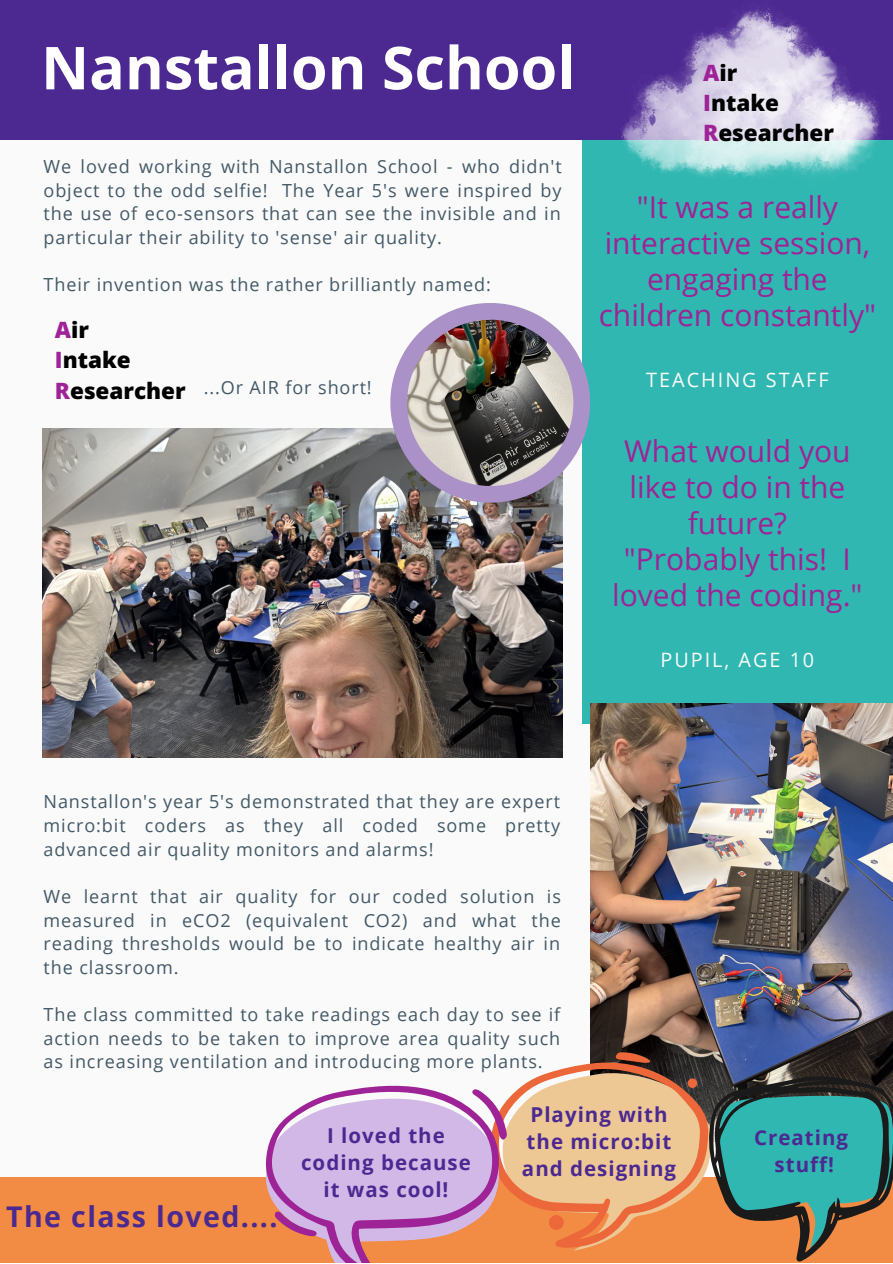
<style>
.page{position:relative;width:893px;height:1264px;background:#fff}
.page>*{position:absolute;margin:0;border:0;box-sizing:border-box;transform-origin:0 0}
.t1{font:700 59.25px "Open Sans";color:#fff}
.t2{font:30px/36px "Open Sans";color:#9e2396;text-align:center}
.t3{font:700 28.5px "Open Sans";letter-spacing:.05em;color:#4c2991}
.t4{font:800 22.5px "Open Sans";color:#000}
.t5{font:700 20.4px/27px "Open Sans";letter-spacing:.05em;color:#4c2991;text-align:center}
.t6{font:19.8px "Open Sans";letter-spacing:.1em;color:#fafafa}
.t7{font:18px/23.5px "Open Sans";letter-spacing:.05em;color:#435967;text-align:justify}
.s1{color:#9e2396}
</style>
<div class="page">
<div style="left:0;top:0;width:892px;height:1262px;background:#fafafa"></div>
<div style="left:582px;top:102px;width:310px;height:622px;background:#31b7b1"></div>
<div style="left:0;top:1176px;width:892px;height:86px;background:#f28b43"></div>
<img style="left:590px;top:703px;width:302px;height:349px">
<img style="left:43px;top:428px;width:519px;height:329px">
<div style="left:0;top:0;width:892px;height:139px;background:#4c2991"></div>
<svg style="left:265px;top:1052px;width:627px;height:210px"></svg>
<img style="left:616px;top:8px;width:273px;height:169px">
<svg style="left:390px;top:303px;width:200px;height:199px"></svg>
<img style="left:407px;top:320px;width:166px;height:166px">
<p class="t1" style="left:41px;top:26px;width:535px">Nanstallon School</p>
<p class="t7" style="left:44px;top:154px;width:519px">We loved working with Nanstallon School - who didn't object to the odd selfie! The Year 5's were inspired by the use of eco-sensors that can see the invisible and in particular their ability to 'sense' air quality.</p>
<p class="t7" style="left:44px;top:272px;width:449px">Their invention was the rather brilliantly named:</p>
<p class="t4" style="left:55px;top:314px;width:36px"><span class="s1">A</span>ir</p>
<p class="t4" style="left:55px;top:344px;width:77px"><span class="s1">I</span>ntake</p>
<p class="t4" style="left:55px;top:374px;width:132px"><span class="s1">R</span>esearcher</p>
<p class="t7" style="left:204px;top:375px;width:169px">...Or AIR for short!</p>
<p class="t4" style="left:703px;top:57px;width:36px"><span class="s1">A</span>ir</p>
<p class="t4" style="left:703px;top:87px;width:77px"><span class="s1">I</span>ntake</p>
<p class="t4" style="left:703px;top:117px;width:132px"><span class="s1">R</span>esearcher</p>
<p class="t2" style="left:598px;top:188px;width:279px">"It was a really interactive session, engaging the children constantly"</p>
<p class="t6" style="left:646px;top:366px;width:184px">TEACHING STAFF</p>
<p class="t2" style="left:624px;top:432px;width:228px">What would you like to do in the future?</p>
<p class="t2" style="left:612px;top:540px;width:252px">"Probably this! I loved the coding."</p>
<p class="t6" style="left:660px;top:645px;width:155px">PUPIL, AGE 10</p>
<p class="t7" style="left:44px;top:789px;width:518px">Nanstallon's year 5's demonstrated that they are expert micro:bit coders as they all coded some pretty advanced air quality monitors and alarms!</p>
<p class="t7" style="left:44px;top:884px;width:519px">We learnt that air quality for our coded solution is measured in eCO2 (equivalent CO2) and what the reading thresholds would be to indicate healthy air in the classroom.</p>
<p class="t7" style="left:44px;top:1002px;width:518px">The class committed to take readings each day to see if action needs to be taken to improve area quality such as increasing ventilation and introducing more plants.</p>
<p class="t3" style="left:6px;top:1196px;width:273px">The class loved....</p>
<p class="t5" style="left:522px;top:1100px;width:156px">Playing with the micro:bit and designing</p>
<p class="t5" style="left:301px;top:1121px;width:171px">I loved the coding because it was cool!</p>
<p class="t5" style="left:754px;top:1123px;width:96px">Creating</p>
<p class="t5" style="left:774px;top:1150px;width:61px">stuff!</p>
</div>
